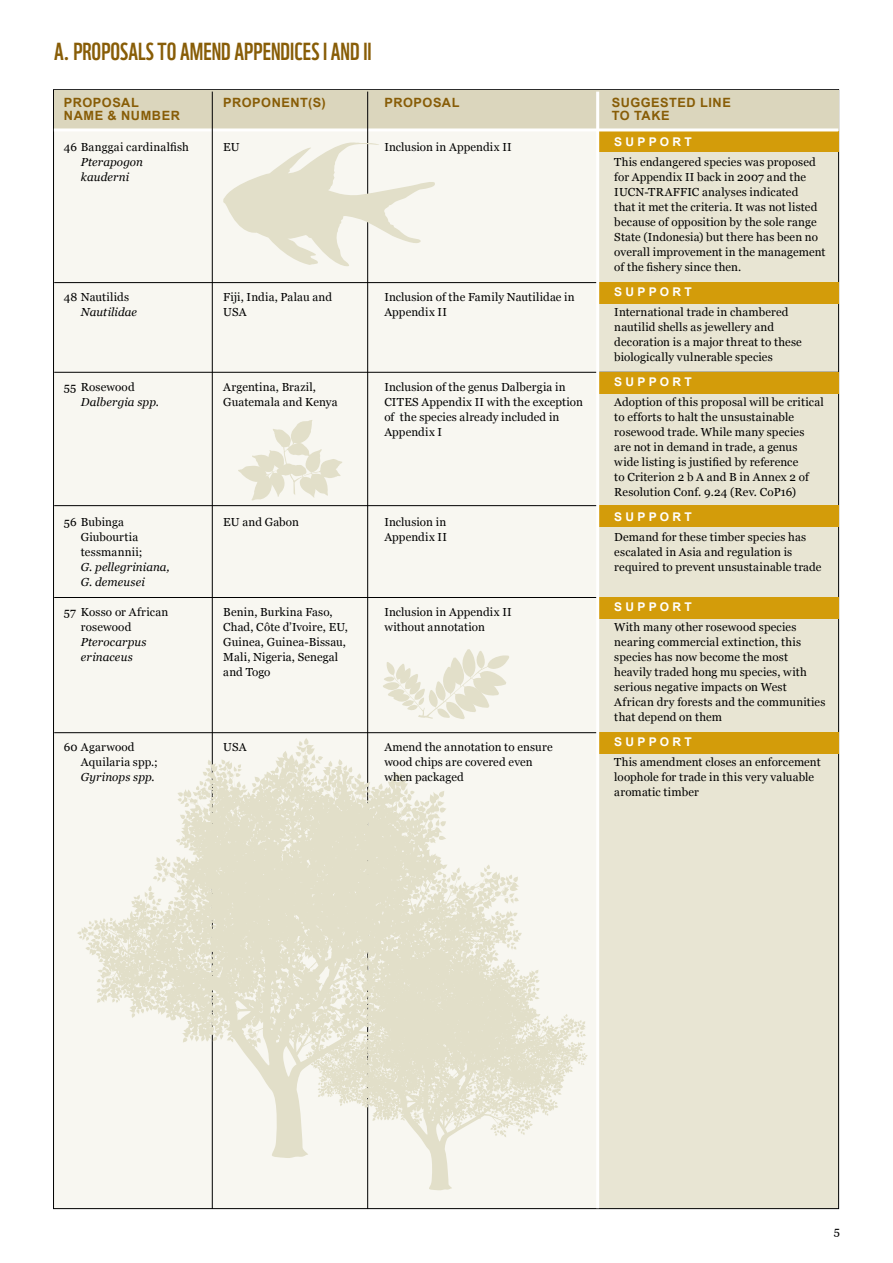
<style>
.page{position:relative;width:893px;height:1263px;background:#fff}
.page>*{position:absolute;margin:0;border:0;box-sizing:border-box;transform-origin:0 0}
.t1{font:24px "WWF";color:#885d07}
.t2{font:700 12.75px/13.5px "Arial";letter-spacing:.045em;color:#885d07}
.t3{font:700 12px "Arial";letter-spacing:.27em;color:#fff}
.t4{font:11.7px/15px "Georgia";letter-spacing:.01em;color:#000}
.t5{font:italic 11.7px/15px "Georgia";letter-spacing:.01em;color:#000}
</style>
<div class="page">
<div style="left:54px;top:90px;width:785px;height:1118px;background:#f8f7f1"></div>
<hr style="left:54px;top:91px;width:785px;height:1px;background:#000">
<div style="left:597px;top:131px;width:241px;height:1077px;background:#e8e5d3"></div>
<hr style="left:54px;top:282px;width:784px;height:1px;background:#000">
<hr style="left:54px;top:372px;width:784px;height:1px;background:#000">
<hr style="left:54px;top:505px;width:784px;height:1px;background:#000">
<hr style="left:54px;top:597px;width:784px;height:1px;background:#000">
<div style="left:598px;top:131px;width:241px;height:21px;background:#d39c0a"></div>
<div style="left:598px;top:282px;width:241px;height:22px;background:#d39c0a"></div>
<div style="left:598px;top:372px;width:241px;height:21px;background:#d39c0a"></div>
<div style="left:598px;top:505px;width:241px;height:22px;background:#d39c0a"></div>
<div style="left:598px;top:597px;width:241px;height:22px;background:#d39c0a"></div>
<hr style="left:54px;top:732px;width:784px;height:1px;background:#000">
<div style="left:598px;top:732px;width:241px;height:22px;background:#d39c0a"></div>
<svg style="left:383px;top:649px;width:126px;height:70px"></svg>
<svg style="left:238px;top:420px;width:104px;height:81px"></svg>
<div style="left:54px;top:90px;width:784px;height:40px;background:#dbd6bd"></div>
<hr style="left:54px;top:128px;width:784px;height:3px;background:#fff">
<hr style="left:212px;top:92px;width:1px;height:1117px;background:#000">
<hr style="left:367px;top:92px;width:1px;height:1117px;background:#000">
<svg style="left:223px;top:139px;width:212px;height:129px"></svg>
<hr style="left:596px;top:92px;width:3px;height:1116px;background:#fff">
<svg style="left:367px;top:970px;width:221px;height:220px"></svg>
<svg style="left:77px;top:738px;width:445px;height:420px"></svg>
<h1 class="t1" style="left:54px;top:32px;width:319px">A. PROPOSALS TO AMEND APPENDICES I AND II</h1>
<p class="t2" style="left:64px;top:96px;width:118px">PROPOSAL<br>NAME &amp; NUMBER</p>
<p class="t2" style="left:223px;top:96px;width:104px">PROPONENT(S)</p>
<p class="t2" style="left:385px;top:96px;width:76px">PROPOSAL</p>
<p class="t2" style="left:612px;top:96px;width:121px">SUGGESTED LINE<br>TO TAKE</p>
<p class="t4" style="left:64px;top:140px;width:127px">46 Banggai cardinalfish</p>
<p class="t5" style="left:81px;top:154px;width:64px">Pterapogon kauderni</p>
<p class="t4" style="left:223px;top:140px;width:18px">EU</p>
<p class="t4" style="left:64px;top:290px;width:67px">48 Nautilids</p>
<p class="t5" style="left:81px;top:304px;width:58px">Nautilidae</p>
<p class="t4" style="left:223px;top:290px;width:110px">Fiji, India, Palau and<br>USA</p>
<p class="t4" style="left:64px;top:380px;width:72px">55 Rosewood</p>
<p class="t5" style="left:81px;top:394px;width:80px">Dalbergia spp.</p>
<p class="t4" style="left:223px;top:380px;width:116px">Argentina, Brazil,<br>Guatemala and Kenya</p>
<p class="t4" style="left:81px;top:515px;width:63px;text-indent:-17px">56 Bubinga<br>Giubourtia tessmannii;</p>
<p class="t5" style="left:81px;top:559px;width:90px">G. pellegriniana,<br>G. demeusei</p>
<p class="t4" style="left:81px;top:605px;width:89px;text-indent:-17px">57 Kosso or African rosewood</p>
<p class="t5" style="left:81px;top:634px;width:67px">Pterocarpus erinaceus</p>
<p class="t4" style="left:223px;top:515px;width:77px">EU and Gabon</p>
<p class="t4" style="left:223px;top:605px;width:126px">Benin, Burkina Faso,<br>Chad, Côte d’Ivoire, EU,<br>Guinea, Guinea-Bissau,<br>Mali, Nigeria, Senegal and Togo</p>
<p class="t4" style="left:81px;top:740px;width:78px;text-indent:-17px">60 Agarwood<br>Aquilaria spp.;</p>
<p class="t5" style="left:81px;top:769px;width:75px">Gyrinops spp.</p>
<p class="t4" style="left:223px;top:740px;width:25px">USA</p>
<p class="t4" style="left:384px;top:140px;width:129px">Inclusion in Appendix II</p>
<p class="t4" style="left:384px;top:290px;width:192px">Inclusion of the Family Nautilidae in<br>Appendix II</p>
<p class="t4" style="left:384px;top:380px;width:200px">Inclusion of the genus Dalbergia in<br>CITES Appendix II with the exception of the species already included in<br>Appendix I</p>
<p class="t4" style="left:384px;top:515px;width:64px">Inclusion in<br>Appendix II</p>
<p class="t4" style="left:384px;top:605px;width:129px">Inclusion in Appendix II without annotation</p>
<p class="t4" style="left:384px;top:740px;width:170px">Amend the annotation to ensure wood chips are covered even when packaged</p>
<p class="t3" style="left:614px;top:134px;width:79px">SUPPORT</p>
<p class="t4" style="left:614px;top:155px;width:213px">This endangered species was proposed for Appendix II back in 2007 and the IUCN-TRAFFIC analyses indicated<br>that it met the criteria. It was not listed because of opposition by the sole range State (Indonesia) but there has been no overall improvement in the management of the fishery since then.</p>
<p class="t3" style="left:614px;top:284px;width:79px">SUPPORT</p>
<p class="t4" style="left:614px;top:305px;width:189px">International trade in chambered nautilid shells as jewellery and decoration is a major threat to these biologically vulnerable species</p>
<p class="t3" style="left:614px;top:374px;width:79px">SUPPORT</p>
<p class="t4" style="left:614px;top:395px;width:211px">Adoption of this proposal will be critical to efforts to halt the unsustainable rosewood trade. While many species are not in demand in trade, a genus wide listing is justified by reference<br>to Criterion 2 b A and B in Annex 2 of Resolution Conf. 9.24 (Rev. CoP16)</p>
<p class="t3" style="left:614px;top:509px;width:79px">SUPPORT</p>
<p class="t4" style="left:614px;top:530px;width:209px">Demand for these timber species has escalated in Asia and regulation is required to prevent unsustainable trade</p>
<p class="t3" style="left:614px;top:599px;width:79px">SUPPORT</p>
<p class="t4" style="left:614px;top:620px;width:213px">With many other rosewood species nearing commercial extinction, this species has now become the most heavily traded hong mu species, with serious negative impacts on West<br>African dry forests and the communities that depend on them</p>
<p class="t3" style="left:614px;top:734px;width:79px">SUPPORT</p>
<p class="t4" style="left:614px;top:755px;width:208px">This amendment closes an enforcement loophole for trade in this very valuable aromatic timber</p>
<p class="t4" style="left:834px;top:1223px;width:8px">5</p>
</div>
